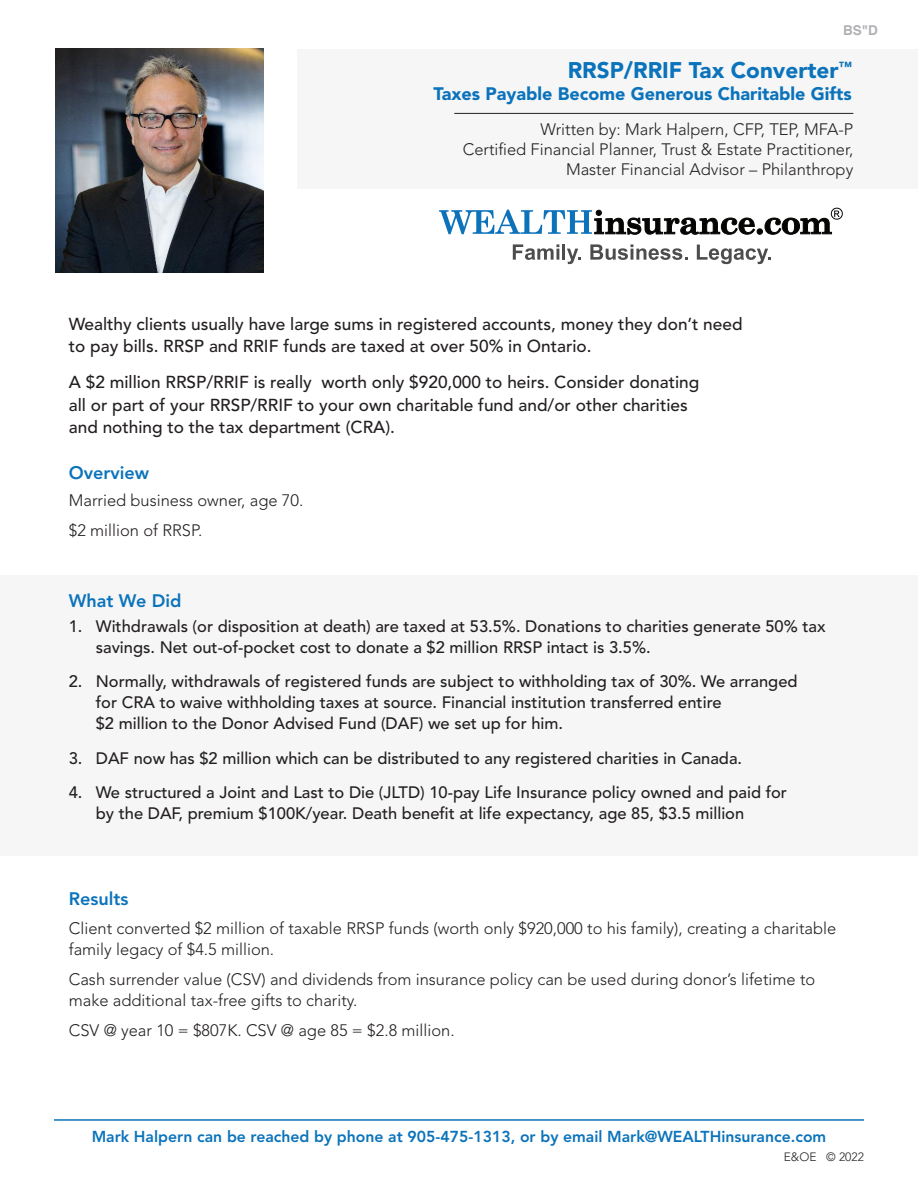
<style>
.page{position:relative;width:918px;height:1188px;background:#fff}
.page>*{position:absolute;margin:0;border:0;box-sizing:border-box;transform-origin:0 0}
.t1{font:900 22.5px "Avenir LT Std";color:#0b73bb}
.t2{font:900 18px "Avenir LT Std";color:#0b73bb}
.t3{font:800 18px "Avenir LT Std";color:#0b73bb}
.t4{font:500 17.25px/22.5px "Avenir LT Std";color:#231f20}
.t5{font:500 16.5px/21px "Avenir LT Std";color:#231f20}
.t6{font:300 16.5px/19.8px "Avenir LT Std";color:#231f20}
.t7{font:800 15.75px "Avenir LT Std";color:#0b73bb}
.t8{font:700 13.5px "Helvetica";color:#b0b1b5}
.t9{font:300 12px "Avenir LT Std";color:#231f20}
</style>
<div class="page">
<hr style="left:54px;top:1119px;width:810px;height:2px;background:#0b73bb">
<div style="left:297px;top:49px;width:621px;height:140px;background:#f6f6f6"></div>
<hr style="left:454px;top:113px;width:399px;height:1px;background:#231f20">
<img style="left:55px;top:49px;width:208px;height:224px">
<svg style="left:439px;top:208px;width:403px;height:26px"></svg>
<svg style="left:513px;top:244px;width:46px;height:16px"></svg>
<hr style="left:562px;top:244px;width:3px;height:16px;background:#4d4d4d">
<svg style="left:567px;top:249px;width:14px;height:15px"></svg>
<svg style="left:590px;top:244px;width:98px;height:16px"></svg>
<svg style="left:697px;top:245px;width:74px;height:19px"></svg>
<div style="left:0;top:575px;width:918px;height:280px;background:#f6f6f6"></div>
<p class="t8" style="left:843px;top:19px;width:36px">BS"D</p>
<p class="t1" style="left:568px;top:57px;width:286px">RRSP/RRIF Tax Converter<sup>™</sup></p>
<p class="t2" style="left:433px;top:83px;width:420px">Taxes Payable Become Generous Charitable Gifts</p>
<p class="t6" style="left:463px;top:119px;width:392px;text-align:right">Written by: Mark Halpern, CFP, TEP, MFA-P<br>Certified Financial Planner, Trust &amp; Estate Practitioner,<br>Master Financial Advisor – Philanthropy</p>
<p class="t4" style="left:69px;top:313px;width:675px">Wealthy clients usually have large sums in registered accounts, money they don’t need to pay bills. RRSP and RRIF funds are taxed at over 50% in Ontario.</p>
<p class="t4" style="left:69px;top:371px;width:632px">A $2 million RRSP/RRIF is really worth only $920,000 to heirs. Consider donating all or part of your RRSP/RRIF to your own charitable fund and/or other charities and nothing to the tax department (CRA).</p>
<p class="t3" style="left:69px;top:462px;width:82px">Overview</p>
<p class="t6" style="left:69px;top:491px;width:236px">Married business owner, age 70.</p>
<p class="t6" style="left:69px;top:521px;width:135px">$2 million of RRSP.</p>
<p class="t3" style="left:69px;top:590px;width:114px">What We Did</p>
<p class="t5" style="left:96px;top:616px;width:731px;text-indent:-27px">1. Withdrawals (or disposition at death) are taxed at 53.5%. Donations to charities generate 50% tax savings. Net out-of-pocket cost to donate a $2 million RRSP intact is 3.5%.</p>
<p class="t5" style="left:96px;top:671px;width:703px;text-indent:-27px">2. Normally, withdrawals of registered funds are subject to withholding tax of 30%. We arranged for CRA to waive withholding taxes at source. Financial institution transferred entire<br>$2 million to the Donor Advised Fund (DAF) we set up for him.</p>
<p class="t5" style="left:69px;top:748px;width:675px">3. DAF now has $2 million which can be distributed to any registered charities in Canada.</p>
<p class="t5" style="left:96px;top:782px;width:693px;text-indent:-27px">4. We structured a Joint and Last to Die (JLTD) 10-pay Life Insurance policy owned and paid for by the DAF, premium $100K/year. Death benefit at life expectancy, age 85, $3.5 million</p>
<p class="t3" style="left:69px;top:888px;width:61px">Results</p>
<p class="t6" style="left:69px;top:917px;width:769px;line-height:21px">Client converted $2 million of taxable RRSP funds (worth only $920,000 to his family), creating a charitable family legacy of $4.5 million.</p>
<p class="t6" style="left:69px;top:968px;width:748px;line-height:21px">Cash surrender value (CSV) and dividends from insurance policy can be used during donor’s lifetime to make additional tax-free gifts to charity.</p>
<p class="t6" style="left:69px;top:1020px;width:387px">CSV @ year 10 = $807K. CSV @ age 85 = $2.8 million.</p>
<p class="t7" style="left:92px;top:1127px;width:736px">Mark Halpern can be reached by phone at 905-475-1313, or by email Mark@WEALTHinsurance.com</p>
<p class="t9" style="left:784px;top:1150px;width:34px">E&amp;OE</p>
<p class="t9" style="left:826px;top:1150px;width:39px">© 2022</p>
</div>
